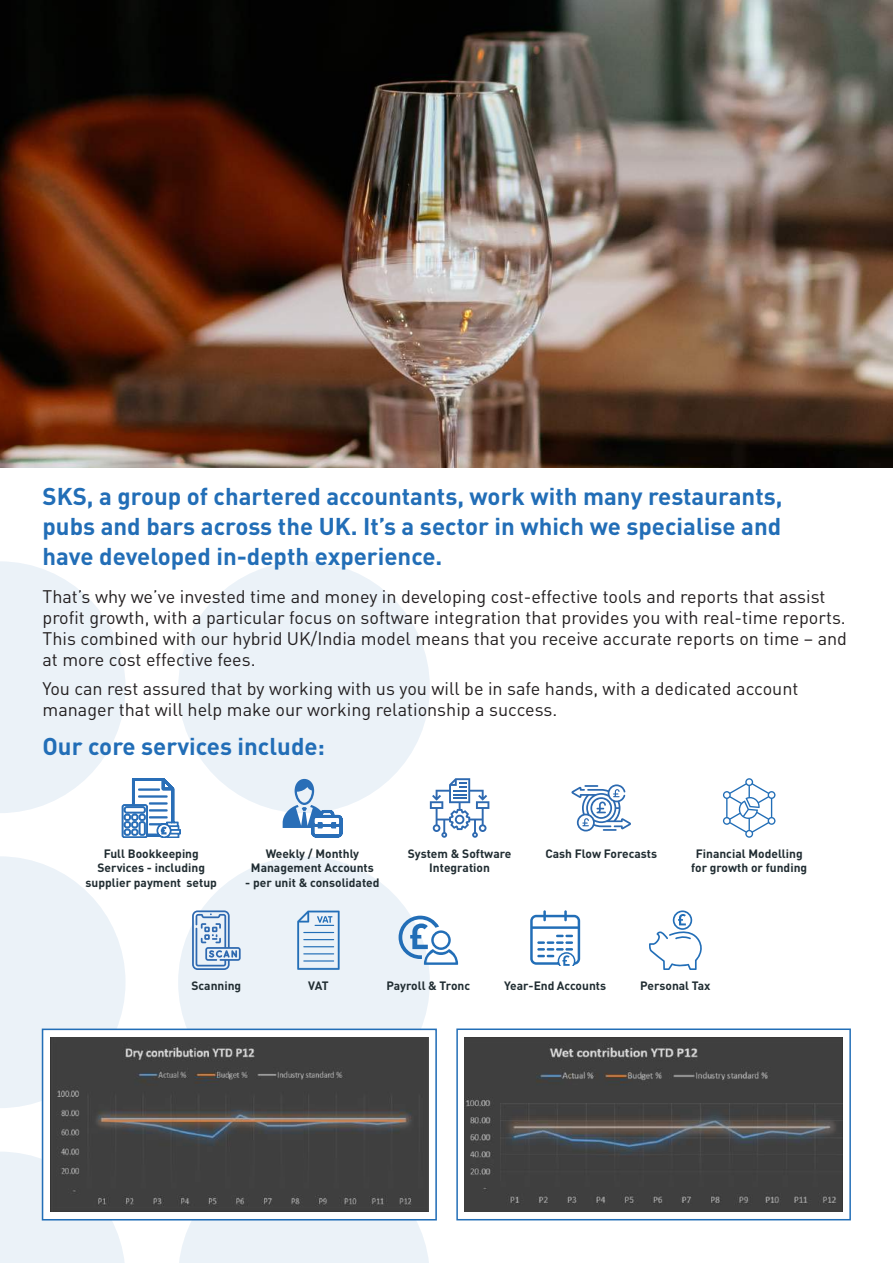
<style>
.page{position:relative;width:893px;height:1263px;background:#fff}
.page>*{position:absolute;margin:0;border:0;box-sizing:border-box;transform-origin:0 0}
.t1{font:700 24px/30px "DIN";color:#226eb7;text-align:justify}
.t2{font:18px/21px "DIN";color:#231f20}
.t3{font:700 12px/14.4px "DIN";color:#212d32;text-align:center}
</style>
<div class="page">
<div style="left:178px;top:856px;width:252px;height:252px;background:#ebf2f8;border-radius:50%"></div>
<div style="left:178px;top:1220px;width:252px;height:43px;background:#ebf2f8"></div>
<div style="left:0;top:1151px;width:126px;height:112px;background:#ebf2f8"></div>
<svg style="left:0;top:856px;width:126px;height:252px;background:#edf3f8"></svg>
<div style="left:178px;top:561px;width:252px;height:252px;background:#ebf2f8;border-radius:50%"></div>
<svg style="left:42px;top:1028px;width:395px;height:192px"></svg>
<img style="left:51px;top:1038px;width:377px;height:173px">
<div style="left:456px;top:1028px;width:395px;height:192px;background:#fff;border:2px solid #226eb7"></div>
<img style="left:464px;top:1037px;width:379px;height:175px">
<img style="left:0;top:0;width:893px;height:468px">
<svg style="left:430px;top:778px;width:59px;height:60px"></svg>
<svg style="left:0;top:561px;width:181px;height:277px"></svg>
<svg style="left:283px;top:779px;width:59px;height:58px"></svg>
<svg style="left:571px;top:784px;width:60px;height:47px"></svg>
<svg style="left:723px;top:778px;width:52px;height:60px"></svg>
<svg style="left:192px;top:910px;width:49px;height:60px"></svg>
<svg style="left:297px;top:910px;width:43px;height:60px"></svg>
<svg style="left:399px;top:916px;width:59px;height:49px"></svg>
<svg style="left:530px;top:910px;width:50px;height:55px"></svg>
<svg style="left:649px;top:910px;width:53px;height:60px"></svg>
<h1 class="t1" style="left:43px;top:480px;width:741px">SKS, a group of chartered accountants, work with many restaurants, pubs and bars across the UK. It’s a sector in which we specialise and have developed in-depth experience.</h1>
<p class="t2" style="left:43px;top:585px;width:806px">That’s why we’ve invested time and money in developing cost-effective tools and reports that assist profit growth, with a particular focus on software integration that provides you with real-time reports.<br>This combined with our hybrid UK/India model means that you receive accurate reports on time – and at more cost effective fees.</p>
<p class="t2" style="left:43px;top:678px;width:757px">You can rest assured that by working with us you will be in safe hands, with a dedicated account manager that will help make our working relationship a success.</p>
<h1 class="t1" style="left:43px;top:730px;width:284px">Our core services include:</h1>
<p class="t3" style="left:86px;top:846px;width:133px">Full Bookkeeping<br>Services - including supplier payment setup</p>
<p class="t3" style="left:251px;top:846px;width:124px">Weekly / Monthly<br>Management Accounts</p>
<p class="t3" style="left:245px;top:875px;width:136px">- per unit &amp; consolidated</p>
<p class="t3" style="left:408px;top:846px;width:105px">System &amp; Software<br>Integration</p>
<p class="t3" style="left:545px;top:846px;width:113px">Cash Flow Forecasts</p>
<p class="t3" style="left:691px;top:846px;width:117px">Financial Modelling for growth or funding</p>
<p class="t3" style="left:191px;top:978px;width:51px">Scanning</p>
<p class="t3" style="left:308px;top:978px;width:22px">VAT</p>
<p class="t3" style="left:386px;top:978px;width:85px">Payroll &amp; Tronc</p>
<p class="t3" style="left:504px;top:978px;width:103px">Year-End Accounts</p>
<p class="t3" style="left:640px;top:978px;width:72px">Personal Tax</p>
</div>
